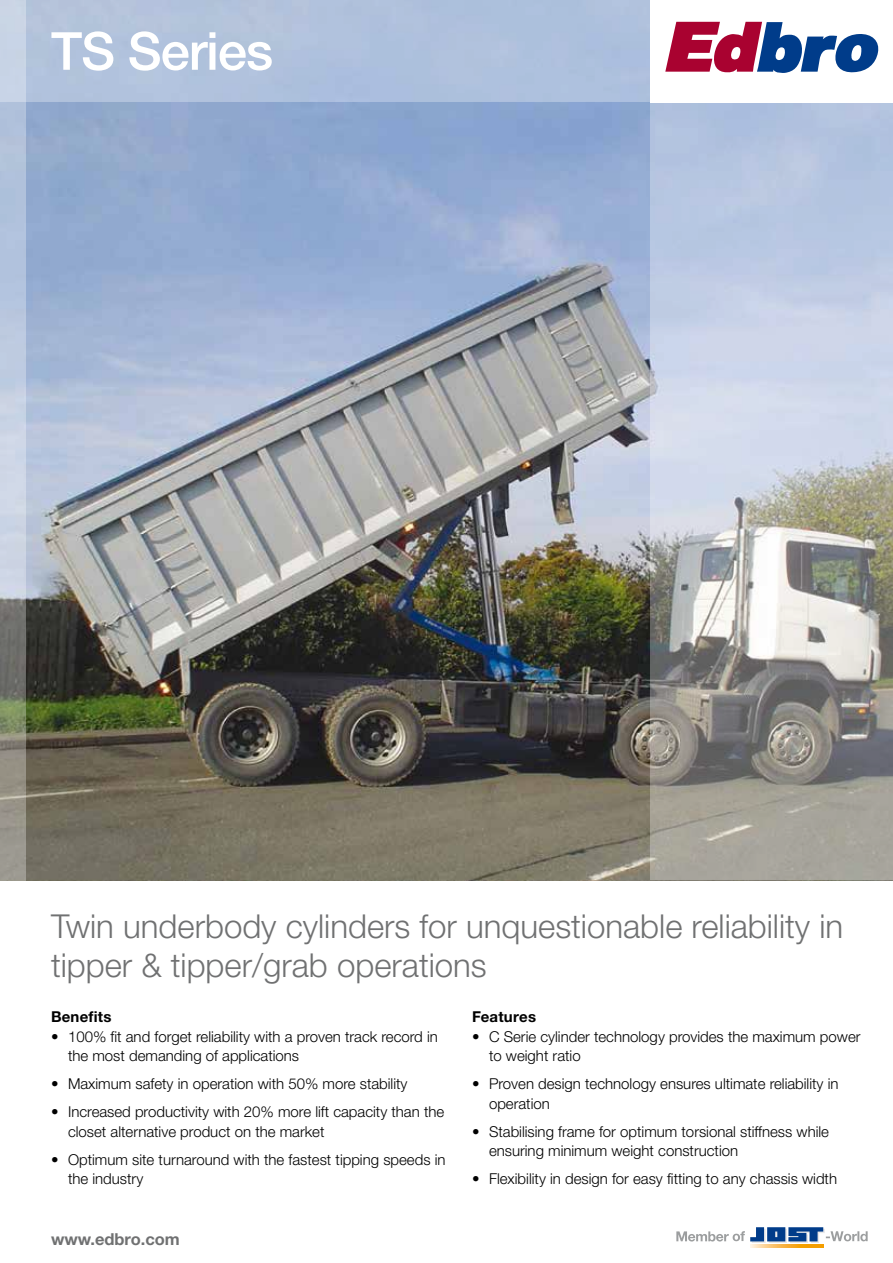
<style>
.page{position:relative;width:893px;height:1263px;background:#fff}
.page>*{position:absolute;margin:0;border:0;box-sizing:border-box;transform-origin:0 0}
.t1{font:500 52.5px "Helvetica Neue LT Pro";letter-spacing:-.02em;color:#fff}
.t2{font:300 33px/39.6px "Helvetica Neue LT Pro";color:#707172}
.t3{font:700 16.5px "Helvetica Neue LT";color:#707172}
.t4{font:300 15px/19.5px "Helvetica Neue LT Pro";color:#000}
.t5{font:700 15px "Helvetica Neue LT Pro";letter-spacing:.015em;color:#000}
</style>
<div class="page">
<img style="left:26px;top:102px;width:625px;height:778px">
<div style="left:0;top:0;width:654px;height:102px;background:#b0c1dc"></div>
<svg style="left:0;top:0;width:26px;height:881px;background:#adb6c0"></svg>
<svg style="left:651px;top:103px;width:242px;height:777px;background:#b3b8c0"></svg>
<div style="left:651px;top:0;width:242px;height:102px;background:#fff"></div>
<svg style="left:665px;top:22px;width:213px;height:51px"></svg>
<svg style="left:676px;top:1227px;width:192px;height:16px"></svg>
<svg style="left:750px;top:1244px;width:73px;height:4px"></svg>
<h1 class="t1" style="left:51px;top:20px;width:224px">TS Series</h1>
<h2 class="t2" style="left:51px;top:906px;width:794px">Twin underbody cylinders for unquestionable reliability in tipper &amp; tipper/grab operations</h2>
<p class="t5" style="left:51px;top:1007px;width:62px">Benefits</p>
<p class="t4" style="left:68px;top:1026px;width:371px;text-indent:-17px">• 100% fit and forget reliability with a proven track record in the most demanding of applications</p>
<p class="t4" style="left:51px;top:1074px;width:358px">• Maximum safety in operation with 50% more stability</p>
<p class="t4" style="left:68px;top:1102px;width:378px;text-indent:-17px">• Increased productivity with 20% more lift capacity than the closet alternative product on the market</p>
<p class="t4" style="left:68px;top:1149px;width:379px;text-indent:-17px">• Optimum site turnaround with the fastest tipping speeds in the industry</p>
<p class="t3" style="left:51px;top:1229px;width:130px">www.edbro.com</p>
<p class="t5" style="left:472px;top:1007px;width:66px">Features</p>
<p class="t4" style="left:489px;top:1026px;width:373px;text-indent:-17px">• C Serie cylinder technology provides the maximum power to weight ratio</p>
<p class="t4" style="left:489px;top:1074px;width:351px;text-indent:-17px">• Proven design technology ensures ultimate reliability in operation</p>
<p class="t4" style="left:489px;top:1121px;width:342px;text-indent:-17px">• Stabilising frame for optimum torsional stiffness while ensuring minimum weight construction</p>
<p class="t4" style="left:472px;top:1169px;width:367px">• Flexibility in design for easy fitting to any chassis width</p>
</div>
